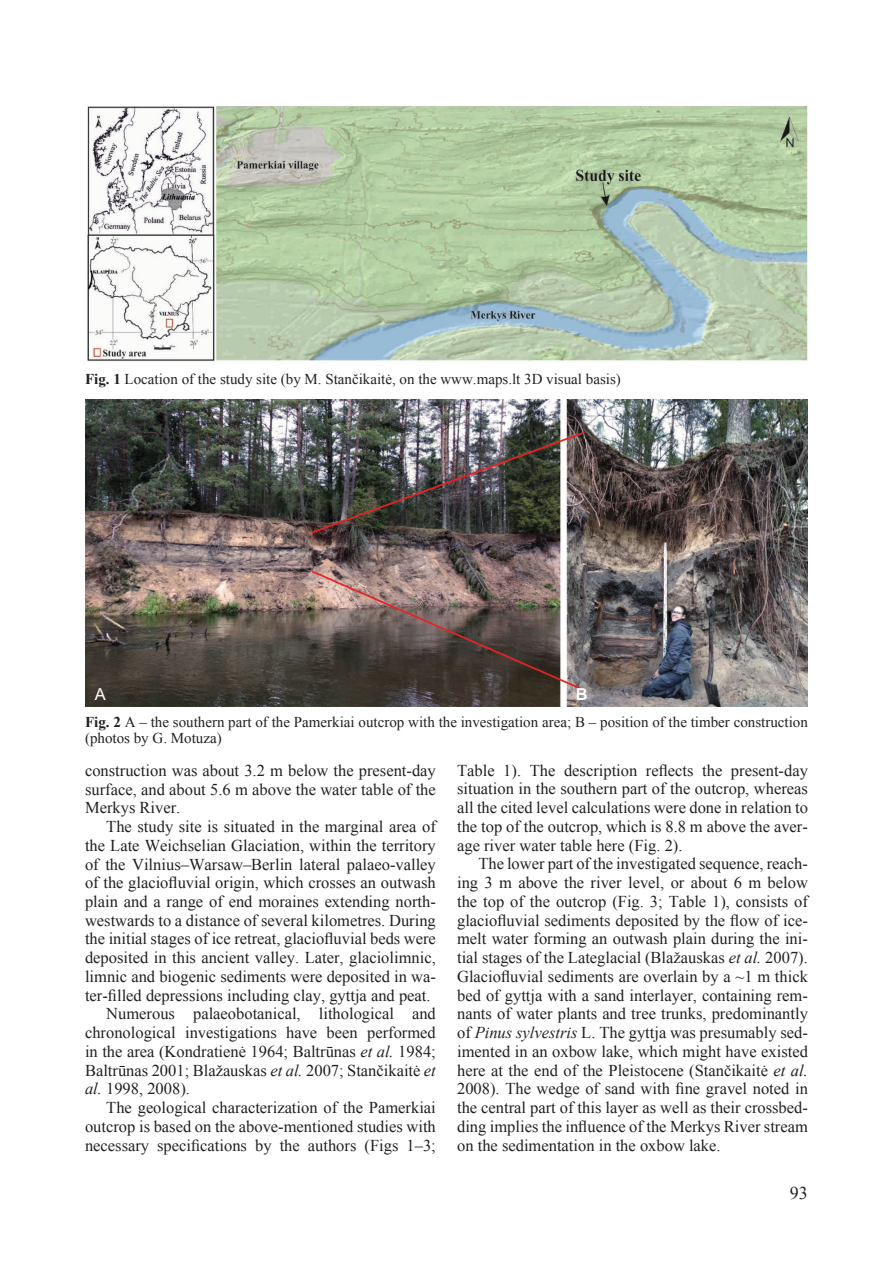
<style>
.page{position:relative;width:893px;height:1263px;background:#fff}
.page>*{position:absolute;margin:0;border:0;box-sizing:border-box;transform-origin:0 0}
.t1{font:18px "Times New Roman";color:#231f20}
.t2{font:16.5px/18.8px "Times New Roman";color:#231f20;text-align:justify}
.t3{font:16.5px "Arial";color:#fff}
.t4{font:700 16.5px "Arial";color:#fff}
.t5{font:15px/16.5px "Times New Roman";color:#231f20}
.s1{font-weight:700}
.s2{font-style:italic}
</style>
<div class="page">
<img style="left:87px;top:106px;width:721px;height:256px">
<img style="left:85px;top:400px;width:723px;height:306px">
<p class="t5" style="left:85px;top:370px;width:537px"><span class="s1">Fig. 1</span> Location of the study site (by M. Stančikaitė, on the www.maps.lt 3D visual basis)</p>
<p class="t3" style="left:95px;top:683px;width:13px">A</p>
<p class="t4" style="left:576px;top:683px;width:13px">B</p>
<p class="t5" style="left:85px;top:713px;width:724px"><span class="s1">Fig. 2</span> A – the southern part of the Pamerkiai outcrop with the investigation area; B – position of the timber construction (photos by G. Motuza)</p>
<p class="t2" style="left:85px;top:761px;width:352px">construction was about 3.2 m below the present-day surface, and about 5.6 m above the water table of the Merkys River.</p>
<p class="t2" style="left:106px;top:817px;width:331px">The study site is situated in the marginal area of</p>
<p class="t2" style="left:85px;top:835px;width:352px">the Late Weichselian Glaciation, within the territory</p>
<p class="t2" style="left:85px;top:854px;width:352px">of the Vilnius–Warsaw–Berlin lateral palaeo-valley</p>
<p class="t2" style="left:85px;top:873px;width:352px">of the glaciofluvial origin, which crosses an outwash</p>
<p class="t2" style="left:85px;top:892px;width:352px">plain and a range of end moraines extending north-</p>
<p class="t2" style="left:85px;top:910px;width:352px">westwards to a distance of several kilometres. During</p>
<p class="t2" style="left:85px;top:929px;width:352px">the initial stages of ice retreat, glaciofluvial beds were</p>
<p class="t2" style="left:85px;top:948px;width:352px">deposited in this ancient valley. Later, glaciolimnic,</p>
<p class="t2" style="left:85px;top:967px;width:352px">limnic and biogenic sediments were deposited in wa-</p>
<p class="t2" style="left:85px;top:985px;width:347px">ter-filled depressions including clay, gyttja and peat.</p>
<p class="t2" style="left:106px;top:1004px;width:331px">Numerous palaeobotanical, lithological and</p>
<p class="t2" style="left:85px;top:1023px;width:352px">chronological investigations have been performed</p>
<p class="t2" style="left:85px;top:1042px;width:352px">in the area (Kondratienė 1964; Baltrūnas <span class="s2">et al.</span> 1984;</p>
<p class="t2" style="left:85px;top:1060px;width:352px">Baltrūnas 2001; Blažauskas <span class="s2">et al.</span> 2007; Stančikaitė <span class="s2">et</span></p>
<p class="t2" style="left:85px;top:1079px;width:106px"><span class="s2">al.</span> 1998, 2008).</p>
<p class="t2" style="left:106px;top:1098px;width:331px">The geological characterization of the Pamerkiai</p>
<p class="t2" style="left:85px;top:1117px;width:352px">outcrop is based on the above-mentioned studies with</p>
<p class="t2" style="left:85px;top:1135px;width:352px">necessary specifications by the authors (Figs 1–3;</p>
<p class="t2" style="left:457px;top:760px;width:352px">Table 1). The description reflects the present-day situation in the southern part of the outcrop, whereas all the cited level calculations were done in relation to the top of the outcrop, which is 8.8 m above the aver&shy;age river water table here (Fig. 2).</p>
<p class="t2" style="left:457px;top:854px;width:352px;text-indent:21px">The lower part of the investigated sequence, reach&shy;ing 3 m above the river level, or about 6 m below the top of the outcrop (Fig. 3; Table 1), consists of glaciofluvial sediments deposited by the flow of ice&shy;melt water forming an outwash plain during the ini&shy;tial stages of the Lateglacial (Blažauskas <span class="s2">et al.</span> 2007).<br>Glaciofluvial sediments are overlain by a ~1 m thick bed of gyttja with a sand interlayer, containing rem&shy;nants of water plants and tree trunks, predominantly of <span class="s2">Pinus sylvestris</span> L. The gyttja was presumably sed&shy;imented in an oxbow lake, which might have existed here at the end of the Pleistocene (Stančikaitė <span class="s2">et al.<br></span>2008). The wedge of sand with fine gravel noted in the central part of this layer as well as their crossbed&shy;ding implies the influence of the Merkys River stream on the sedimentation in the oxbow lake.</p>
<p class="t1" style="left:790px;top:1181px;width:19px">93</p>
</div>
